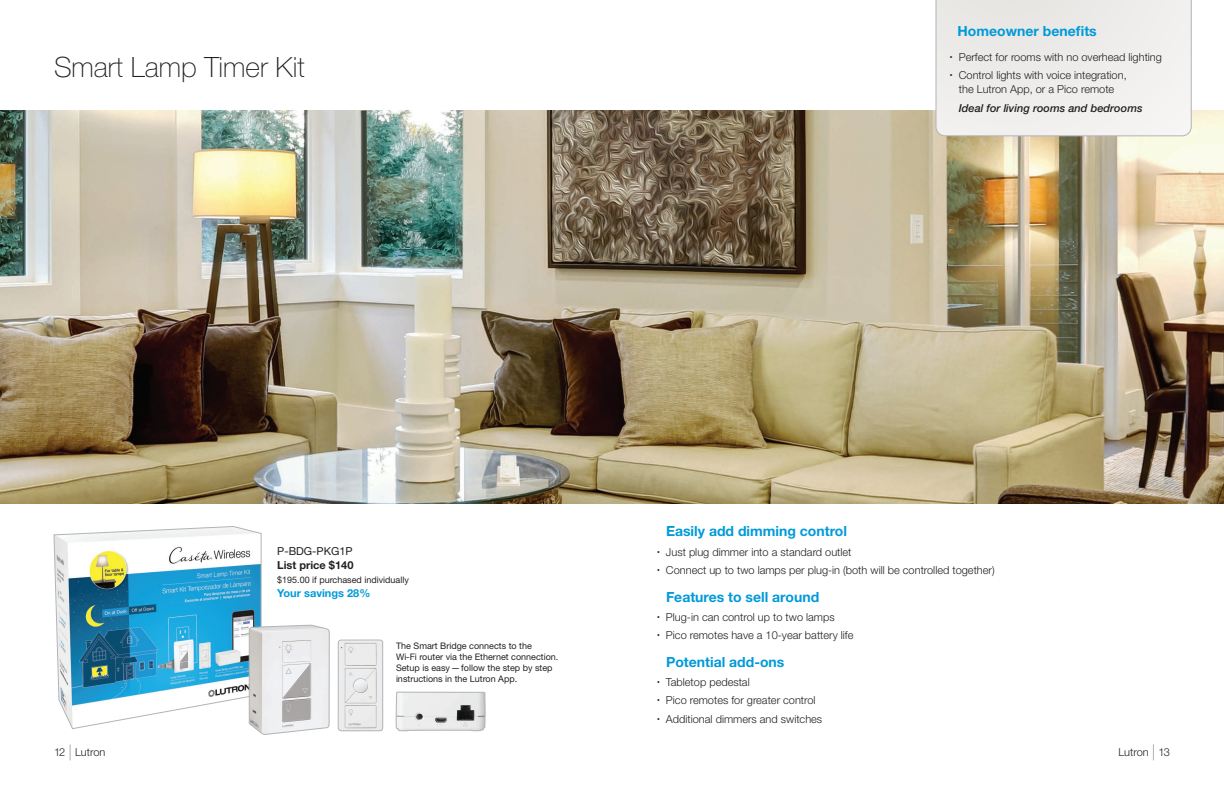
<style>
.page{position:relative;width:1224px;height:792px;background:#fff}
.page>*{position:absolute;margin:0;border:0;box-sizing:border-box;transform-origin:0 0}
.page_header{font:100 28px "Helvetica Neue LT Std";color:#231f20}
.subhead_1{font:700 14px "Helvetica Neue LT Std";color:#009ad9}
.bullets{font:700 14px "Helvetica Neue LT Std";color:#009ad9}
.subhead_2{font:700 14px "Helvetica Neue LT Std";color:#009ad9}
.bullets-2{font:300 11px/14px "Helvetica Neue LT Std";color:#231f20;text-align:center}
.bullets-3{font:italic 500 11px "Helvetica Neue LT Std";color:#231f20}
.text_white{font:700 11px "Helvetica Neue LT Std";color:#009ad9}
.text_white-2{font:700 11px "Helvetica Neue LT Std";color:#231f20}
.text_white-3{font:11px "Helvetica Neue LT Std";color:#231f20}
.text_white-4{font:9px/11px "Helvetica Neue LT Std";color:#231f20}
.s1{font-weight:200;font-size:16px}
</style>
<div class="page">
<img style="left:0;top:110px;width:1224px;height:394px">
<svg style="left:54px;top:526px;width:207px;height:203px"></svg>
<div style="left:936px;top:0;width:255px;height:136px;background:#efedeb"></div>
<svg style="left:249px;top:625px;width:81px;height:110px;background:#ddd"></svg>
<svg style="left:338px;top:110px;width:45px;height:622px"></svg>
<svg style="left:396px;top:692px;width:89px;height:39px;background:#d4d5d4"></svg>
<p class="subhead_2" style="left:958px;top:22px;width:141px">Homeowner benefits</p>
<p class="page_header" style="left:54px;top:51px;width:252px">Smart Lamp Timer Kit</p>
<p class="bullets-2" style="left:950px;top:50px;width:214px"><sup>•</sup> Perfect for rooms with no overhead lighting</p>
<p class="bullets-2" style="left:950px;top:68px;width:178px"><sup>•</sup> Control lights with voice integration, the Lutron App, or a Pico remote</p>
<p class="bullets-3" style="left:959px;top:101px;width:185px">Ideal for living rooms and bedrooms</p>
<p class="text_white-3" style="left:277px;top:545px;width:77px">P-BDG-PKG1P</p>
<p class="text_white-2" style="left:277px;top:558px;width:78px">List price $140</p>
<p class="text_white-4" style="left:277px;top:574px;width:133px">$195.00 if purchased individually</p>
<p class="text_white" style="left:277px;top:586px;width:95px">Your savings 28%</p>
<p class="text_white-4" style="left:396px;top:640px;width:164px">The Smart Bridge connects to the<br>Wi-Fi router via the Ethernet connection.<br>Setup is easy—follow the step by step instructions in the Lutron App.</p>
<p class="subhead_1" style="left:666px;top:523px;width:183px">Easily add dimming control</p>
<p class="bullets-2" style="left:657px;top:544px;width:196px"><sup>•</sup> Just plug dimmer into a standard outlet</p>
<p class="bullets-2" style="left:657px;top:563px;width:339px"><sup>•</sup> Connect up to two lamps per plug-in (both will be controlled together)</p>
<p class="bullets" style="left:666px;top:588px;width:155px">Features to sell around</p>
<p class="bullets-2" style="left:657px;top:609px;width:179px"><sup>•</sup> Plug-in can control up to two lamps</p>
<p class="bullets-2" style="left:657px;top:628px;width:198px"><sup>•</sup> Pico remotes have a 10-year battery life</p>
<p class="subhead_1" style="left:666px;top:653px;width:120px">Potential add-ons</p>
<p class="bullets-2" style="left:657px;top:674px;width:94px"><sup>•</sup> Tabletop pedestal</p>
<p class="bullets-2" style="left:657px;top:693px;width:160px"><sup>•</sup> Pico remotes for greater control</p>
<p class="bullets-2" style="left:657px;top:711px;width:167px"><sup>•</sup> Additional dimmers and switches</p>
<p class="bullets-2" style="left:54px;top:745px;width:53px">12 <span class="s1">|</span> Lutron</p>
<p class="bullets-2" style="left:1118px;top:745px;width:53px">Lutron <span class="s1">|</span> 13</p>
</div>
